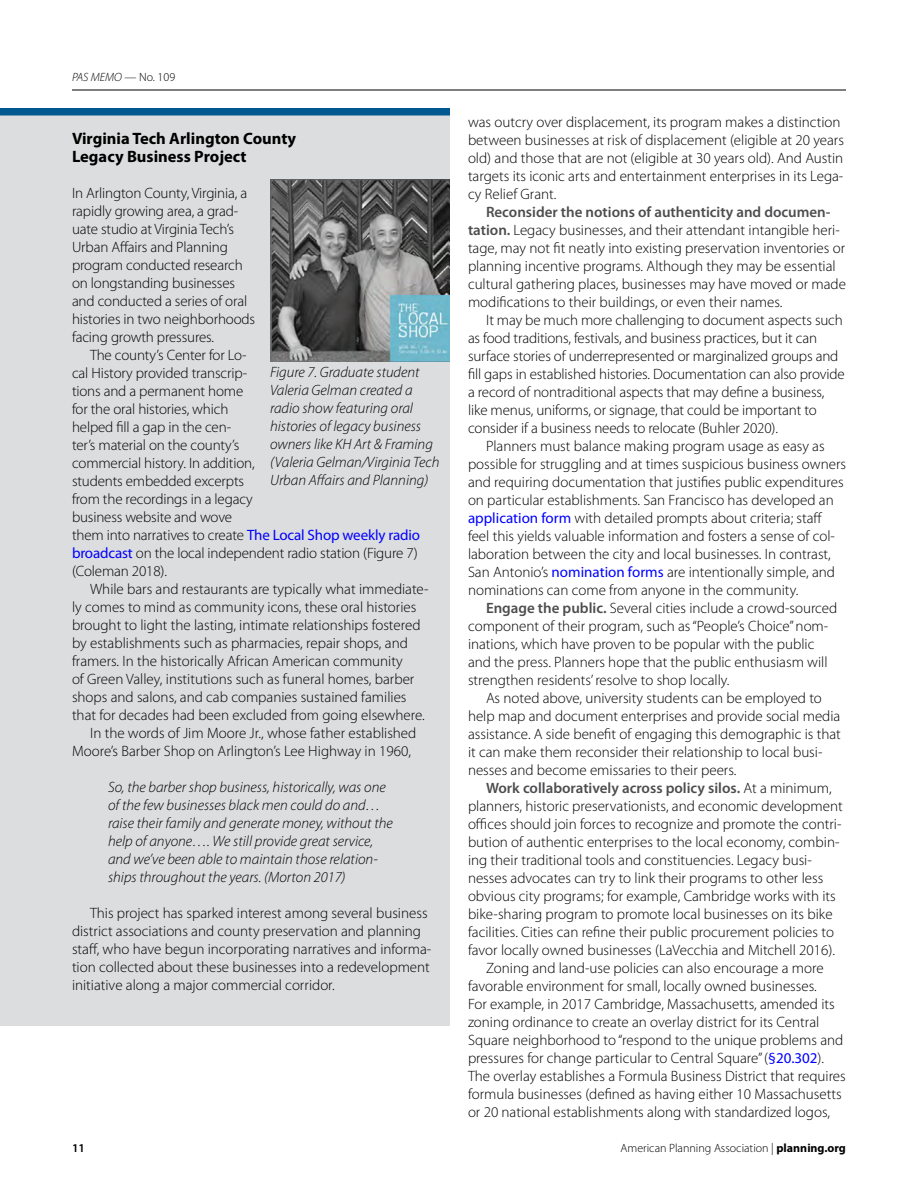
<style>
.page{position:relative;width:918px;height:1188px;background:#fff}
.page>*{position:absolute;margin:0;border:0;box-sizing:border-box;transform-origin:0 0}
.Header2{font:700 16.5px/18px "Myriad Pro";color:#000}
.body_copy{font:300 15px/18px "Myriad Pro";color:#000}
.body_copy-2{font:italic 300 15px/18px "Myriad Pro";color:#000}
.Body_First{font:300 15px/18px "Myriad Pro";letter-spacing:-.01em;color:#000}
.t1{font:300 12px "Myriad Pro";color:#000}
.t2{font:italic 300 12px "Myriad Pro";color:#000}
.t3{font:600 12px "Myriad Pro";color:#000}
.s1{font-style:normal}
.s2{font-weight:400;color:#00f}
.s3{font-weight:600;color:#4d4d4f}
.s4{font-weight:700}
</style>
<div class="page">
<hr style="left:72px;top:90px;width:774px;height:1px;background:#000">
<div style="left:0;top:112px;width:450px;height:914px;background:#dcddde"></div>
<div style="left:0;top:108px;width:450px;height:8px;background:#005890"></div>
<img style="left:270px;top:180px;width:180px;height:182px">
<p class="t2" style="left:72px;top:71px;width:105px">PAS MEMO <span class="s1">— No. 109</span></p>
<h2 class="Header2" style="left:72px;top:130px;width:226px">Virginia Tech Arlington County<br>Legacy Business Project</h2>
<p class="Body_First" style="left:72px;top:185px;width:185px">In Arlington County, Virginia, a rapidly growing area, a grad&shy;uate studio at Virginia Tech’s<br>Urban Affairs and Planning program conducted research on longstanding businesses and conducted a series of oral histories in two neighborhoods facing growth pressures.</p>
<p class="body_copy" style="left:72px;top:347px;width:350px;text-indent:18px">The county’s Center for Lo-<br>cal History provided transcrip-<br>tions and a permanent home<br>for the oral histories, which<br>helped fill a gap in the cen-<br>ter’s material on the county’s<br>commercial history. In addition,<br>students embedded excerpts<br>from the recordings in a legacy<br>business website and wove<br>them into narratives to create <span class="s2">The Local Shop weekly radio broadcast</span> on the local independent radio station (Figure 7) (Coleman 2018).</p>
<p class="body_copy" style="left:72px;top:581px;width:358px;text-indent:18px">While bars and restaurants are typically what immediate&shy;ly comes to mind as community icons, these oral histories brought to light the lasting, intimate relationships fostered by establishments such as pharmacies, repair shops, and framers. In the historically African American community<br>of Green Valley, institutions such as funeral homes, barber shops and salons, and cab companies sustained families that for decades had been excluded from going elsewhere.</p>
<p class="body_copy" style="left:72px;top:725px;width:346px;text-indent:18px">In the words of Jim Moore Jr., whose father established<br>Moore’s Barber Shop on Arlington’s Lee Highway in 1960,</p>
<p class="body_copy-2" style="left:108px;top:779px;width:286px">So, the barber shop business, historically, was one of the few businesses black men could do and… raise their family and generate money, without the help of anyone…. We still provide great service, and we’ve been able to maintain those relation&shy;ships throughout the years. (Morton 2017)</p>
<p class="body_copy" style="left:72px;top:905px;width:361px;text-indent:18px">This project has sparked interest among several business district associations and county preservation and planning staff, who have begun incorporating narratives and informa&shy;tion collected about these businesses into a redevelopment initiative along a major commercial corridor.</p>
<p class="body_copy-2" style="left:270px;top:364px;width:171px">Figure 7. Graduate student<br>Valeria Gelman created a radio show featuring oral histories of legacy business owners like KH Art &amp; Framing (Valeria Gelman/Virginia Tech<br>Urban Affairs and Planning)</p>
<p class="body_copy" style="left:468px;top:113px;width:377px">was outcry over displacement, its program makes a distinction between businesses at risk of displacement (eligible at 20 years old) and those that are not (eligible at 30 years old). And Austin targets its iconic arts and entertainment enterprises in its Lega&shy;cy Relief Grant.</p>
<p class="body_copy" style="left:468px;top:203px;width:379px;text-indent:18px"><span class="s3">Reconsider the notions of authenticity and documen&shy;tation.</span> Legacy businesses, and their attendant intangible heri&shy;tage, may not fit neatly into existing preservation inventories or planning incentive programs. Although they may be essential cultural gathering places, businesses may have moved or made modifications to their buildings, or even their names.</p>
<p class="body_copy" style="left:468px;top:311px;width:378px;text-indent:18px">It may be much more challenging to document aspects such as food traditions, festivals, and business practices, but it can surface stories of underrepresented or marginalized groups and fill gaps in established histories. Documentation can also provide a record of nontraditional aspects that may define a business, like menus, uniforms, or signage, that could be important to consider if a business needs to relocate (Buhler 2020).</p>
<p class="body_copy" style="left:468px;top:437px;width:380px;text-indent:18px">Planners must balance making program usage as easy as possible for struggling and at times suspicious business owners and requiring documentation that justifies public expenditures on particular establishments. San Francisco has developed an <span class="s2">application form</span> with detailed prompts about criteria; staff feel this yields valuable information and fosters a sense of col&shy;laboration between the city and local businesses. In contrast, San Antonio’s <span class="s2">nomination forms</span> are intentionally simple, and nominations can come from anyone in the community.</p>
<p class="body_copy" style="left:468px;top:599px;width:371px;text-indent:18px"><span class="s3">Engage the public.</span> Several cities include a crowd-sourced component of their program, such as “People’s Choice” nom&shy;inations, which have proven to be popular with the public and the press. Planners hope that the public enthusiasm will strengthen residents’ resolve to shop locally.</p>
<p class="body_copy" style="left:468px;top:689px;width:374px;text-indent:18px">As noted above, university students can be employed to help map and document enterprises and provide social media assistance. A side benefit of engaging this demographic is that it can make them reconsider their relationship to local busi&shy;nesses and become emissaries to their peers.</p>
<p class="body_copy" style="left:468px;top:779px;width:376px;text-indent:18px"><span class="s3">Work collaboratively across policy silos.</span> At a minimum, planners, historic preservationists, and economic development offices should join forces to recognize and promote the contri&shy;bution of authentic enterprises to the local economy, combin&shy;ing their traditional tools and constituencies. Legacy busi&shy;nesses advocates can try to link their programs to other less obvious city programs; for example, Cambridge works with its bike-sharing program to promote local businesses on its bike facilities. Cities can refine their public procurement policies to favor locally owned businesses (LaVecchia and Mitchell 2016).</p>
<p class="body_copy" style="left:468px;top:959px;width:379px;text-indent:18px">Zoning and land-use policies can also encourage a more favorable environment for small, locally owned businesses.<br>For example, in 2017 Cambridge, Massachusetts, amended its zoning ordinance to create an overlay district for its Central Square neighborhood to “respond to the unique problems and pressures for change particular to Central Square” (<span class="s2">§20.302</span>).<br>The overlay establishes a Formula Business District that requires formula businesses (defined as having either 10 Massachusetts or 20 national establishments along with standardized logos,</p>
<p class="t3" style="left:72px;top:1141px;width:14px">11</p>
<p class="t1" style="left:621px;top:1141px;width:227px">American Planning Association | <span class="s4">planning.org</span></p>
</div>
